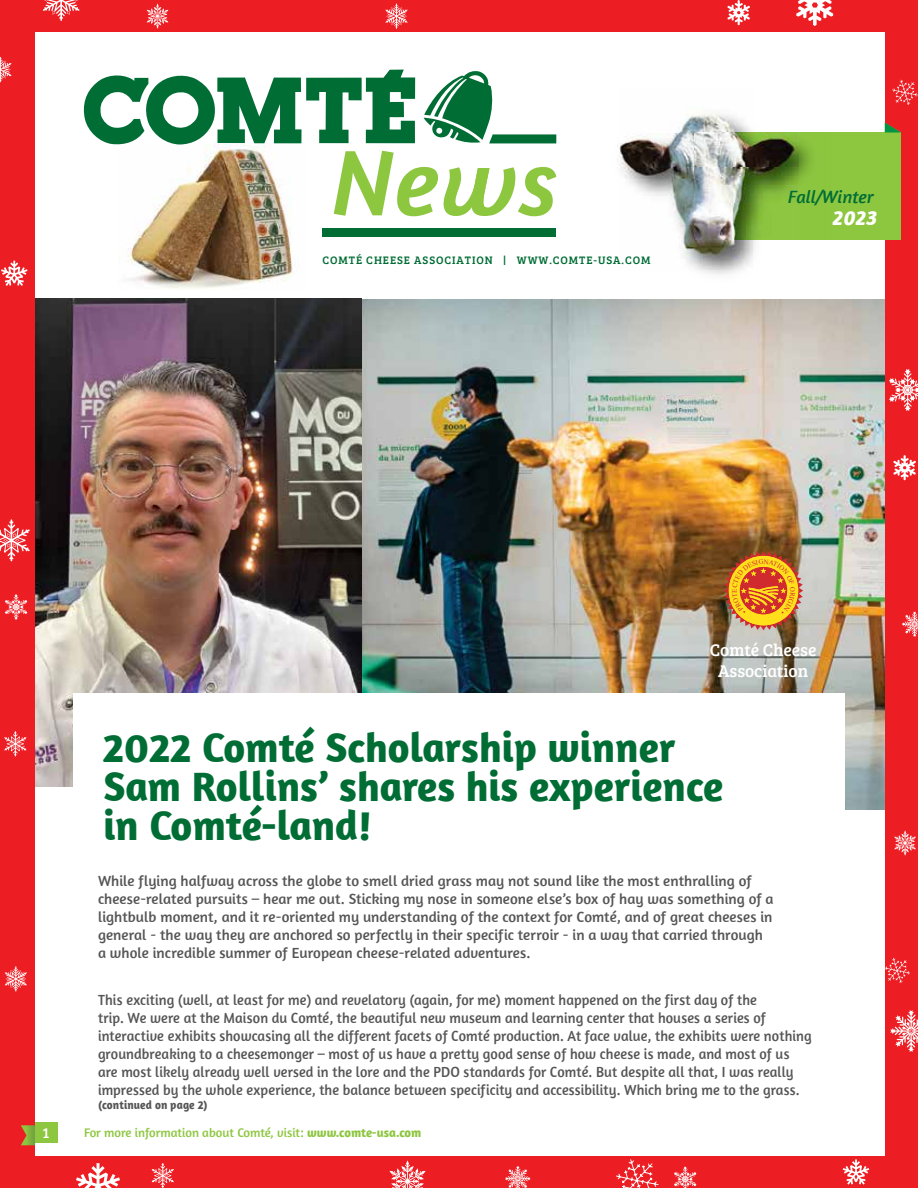
<style>
.page{position:relative;width:918px;height:1188px;background:#ed1d24}
.page>*{position:absolute;margin:0;border:0;box-sizing:border-box;transform-origin:0 0}
.t1{font:700 42px/39px "Amaranth";color:#006d35}
.t2{font:italic 700 21.45px "Amaranth";color:#fff}
.t3{font:italic 18.15px "Amaranth";letter-spacing:-.01em;color:#006d35}
.t4{font:17.4px/20.9px "Bree Serif";letter-spacing:-.005em;color:#fff;text-align:center}
.t5{font:15px/18px "Amaranth";letter-spacing:.005em;color:#555;scale:.95 1}
.t6{font:15px/18px "Amaranth";letter-spacing:.005em;color:#555}
.t7{font:14.85px "Bree Serif";color:#fff}
.t8{font:12.75px "Amaranth";color:#8dc63f}
.t9{font:700 12px "Amaranth";letter-spacing:.01em;color:#555;scale:.95 1}
.t10{font:11.25px "Bree Serif";letter-spacing:.085em;color:#006d35}
.s1{font-weight:700}
</style>
<div class="page">
<div style="left:35px;top:32px;width:850px;height:1124px;background:#fff"></div>
<img style="left:362px;top:299px;width:523px;height:510px">
<svg style="left:21px;top:1125px;width:14px;height:20px"></svg>
<div style="left:35px;top:1123px;width:23px;height:20px;background:#8dc63f"></div>
<svg style="left:0;top:519px;width:30px;height:42px"></svg>
<svg style="left:43px;top:0;width:37px;height:21px"></svg>
<svg style="left:76px;top:1163px;width:44px;height:25px"></svg>
<svg style="left:616px;top:1159px;width:42px;height:29px"></svg>
<svg style="left:890px;top:1010px;width:28px;height:42px"></svg>
<svg style="left:389px;top:1160px;width:37px;height:28px"></svg>
<svg style="left:796px;top:0;width:37px;height:26px"></svg>
<svg style="left:889px;top:369px;width:29px;height:42px"></svg>
<svg style="left:152px;top:1163px;width:22px;height:25px"></svg>
<svg style="left:0;top:57px;width:11px;height:25px"></svg>
<svg style="left:385px;top:4px;width:23px;height:25px"></svg>
<svg style="left:5px;top:966px;width:22px;height:26px"></svg>
<svg style="left:1px;top:261px;width:27px;height:25px"></svg>
<svg style="left:885px;top:958px;width:25px;height:25px"></svg>
<svg style="left:505px;top:1166px;width:25px;height:22px"></svg>
<svg style="left:147px;top:4px;width:21px;height:25px"></svg>
<svg style="left:728px;top:0;width:22px;height:25px"></svg>
<svg style="left:674px;top:1167px;width:23px;height:21px"></svg>
<svg style="left:4px;top:731px;width:22px;height:25px"></svg>
<svg style="left:843px;top:1159px;width:26px;height:26px"></svg>
<svg style="left:892px;top:80px;width:26px;height:25px"></svg>
<svg style="left:902px;top:612px;width:16px;height:25px"></svg>
<svg style="left:894px;top:830px;width:22px;height:26px"></svg>
<svg style="left:894px;top:455px;width:22px;height:25px"></svg>
<svg style="left:5px;top:594px;width:22px;height:26px"></svg>
<img style="left:35px;top:298px;width:327px;height:489px">
<div style="left:73px;top:694px;width:771px;height:285px;background:#fff"></div>
<div style="left:695px;top:132px;width:206px;height:108px;background:#8dc63f"></div>
<img style="left:695px;top:132px;width:116px;height:107px">
<img style="left:642px;top:112px;width:111px;height:22px">
<img style="left:617px;top:134px;width:78px;height:91px">
<img style="left:677px;top:225px;width:76px;height:45px">
<img style="left:753px;top:239px;width:3px;height:14px">
<svg style="left:885px;top:123px;width:16px;height:10px"></svg>
<svg style="left:334px;top:151px;width:104px;height:65px"></svg>
<svg style="left:444px;top:167px;width:112px;height:49px"></svg>
<div style="left:323px;top:228px;width:233px;height:8px;background:#006d35"></div>
<img style="left:118px;top:145px;width:175px;height:144px">
<svg style="left:83px;top:70px;width:332px;height:75px"></svg>
<svg style="left:424px;top:71px;width:132px;height:72px"></svg>
<svg style="left:724px;top:551px;width:79px;height:79px;background:#ce8733"></svg>
<p class="t10" style="left:323px;top:252px;width:329px">COMTÉ CHEESE ASSOCIATION | WWW.COMTE-USA.COM</p>
<p class="t3" style="left:788px;top:187px;width:87px">Fall/Winter</p>
<h2 class="t2" style="left:833px;top:204px;width:46px">2023</h2>
<p class="t4" style="left:710px;top:639px;width:108px">Comté Cheese<br>Association</p>
<h1 class="t1" style="left:103px;top:727px;width:622px">2022 Comté Scholarship winner<br>Sam Rollins’ shares his experience in Comté-land!</h1>
<p class="t6" style="left:98px;top:872px;width:677px">While flying halfway across the globe to smell dried grass may not sound like the most enthralling of cheese-related pursuits – hear me out. Sticking my nose in someone else’s box of hay was something of a lightbulb moment, and it re-oriented my understanding of the context for Comté, and of great cheeses in general - the way they are anchored so perfectly in their specific terroir - in a way that carried through a whole incredible summer of European cheese-related adventures.</p>
<p class="t5" style="left:98px;top:990px;width:753px">This exciting (well, at least for me) and revelatory (again, for me) moment happened on the first day of the<br>trip. We were at the Maison du Comté, the beautiful new museum and learning center that houses a series of interactive exhibits showcasing all the different facets of Comté production. At face value, the exhibits were nothing groundbreaking to a cheesemonger – most of us have a pretty good sense of how cheese is made, and most of us are most likely already well versed in the lore and the PDO standards for Comté. But despite all that, I was really impressed by the whole experience, the balance between specificity and accessibility. Which bring me to the grass.</p>
<p class="t9" style="left:98px;top:1097px;width:117px">(continued on page 2)</p>
<p class="t7" style="left:43px;top:1122px;width:8px">1</p>
<p class="t8" style="left:84px;top:1125px;width:339px">For more information about Comté, visit: <span class="s1">www.comte-usa.com</span></p>
</div>
